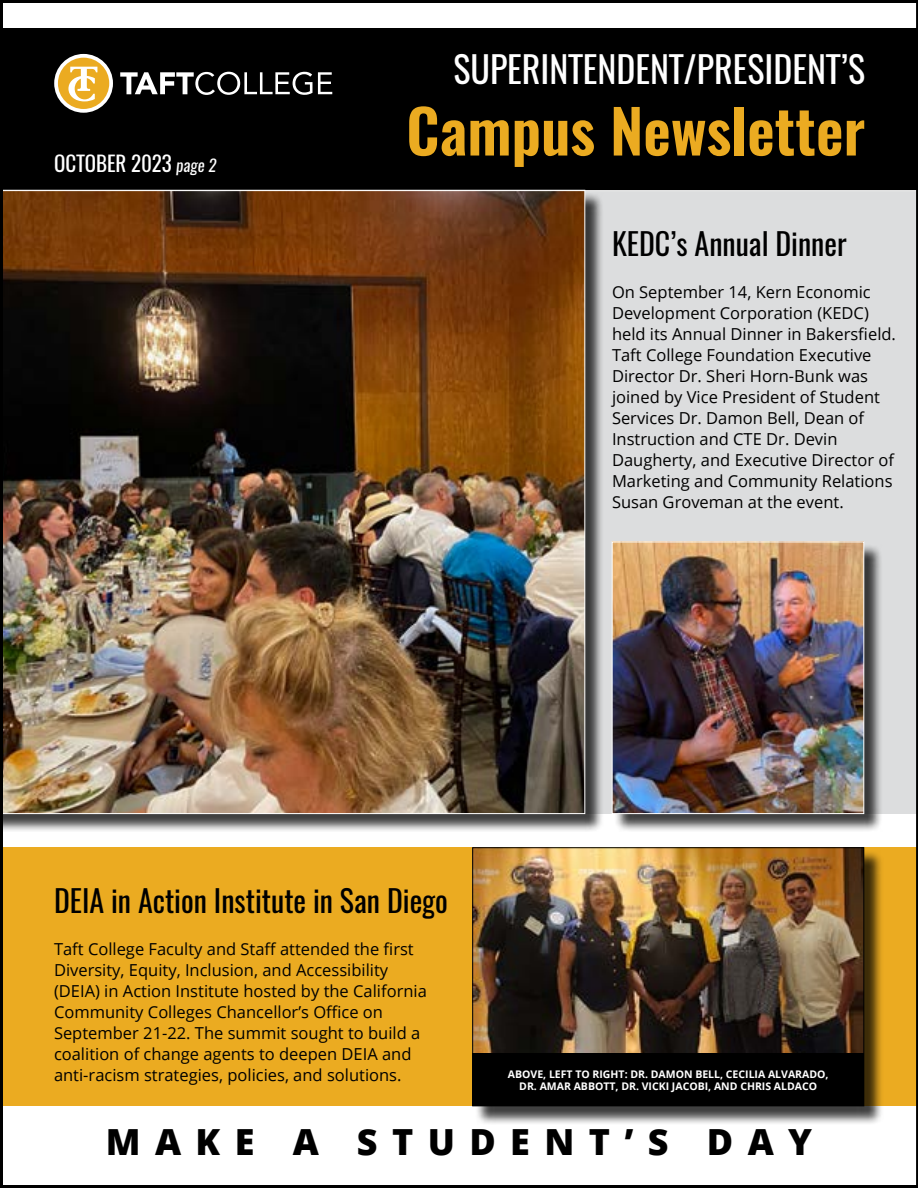
<style>
.page{position:relative;width:918px;height:1188px;background:#fff}
.page>*{position:absolute;margin:0;border:0;box-sizing:border-box;transform-origin:0 0}
.t1{font:600 60px "Oswald";color:#ebab21}
.t2{font:36px "Oswald";color:#fff}
.t3{font:800 36px "Open Sans";letter-spacing:.4em;color:#000}
.t4{font:30px "Oswald";color:#000}
.t5{font:21px "Oswald";color:#fff}
.t6{font:16.5px/21px "Open Sans";color:#000}
.t7{font:700 10.5px/12.6px "Open Sans";color:#fff;text-align:center}
.s1{font-style:italic;font-size:16.5px}
</style>
<div class="page">
<img style="left:0;top:0;width:918px;height:1188px">
<div style="left:472px;top:1054px;width:392px;height:52px;background:#000"></div>
<p class="t5" style="left:54px;top:149px;width:164px">OCTOBER 2023 <span class="s1">page 2</span></p>
<h2 class="t2" style="left:453px;top:44px;width:413px">SUPERINTENDENT/PRESIDENT’S</h2>
<h1 class="t1" style="left:406px;top:89px;width:460px">Campus Newsletter</h1>
<h3 class="t4" style="left:612px;top:223px;width:236px">KEDC’s Annual Dinner</h3>
<p class="t6" style="left:612px;top:281px;width:286px">On September 14, Kern Economic Development Corporation (KEDC) held its Annual Dinner in Bakersfield.<br>Taft College Foundation Executive Director Dr. Sheri Horn-Bunk was joined by Vice President of Student Services Dr. Damon Bell, Dean of Instruction and CTE Dr. Devin Daugherty, and Executive Director of Marketing and Community Relations Susan Groveman at the event.</p>
<h3 class="t4" style="left:54px;top:880px;width:395px">DEIA in Action Institute in San Diego</h3>
<p class="t6" style="left:54px;top:938px;width:374px">Taft College Faculty and Staff attended the first Diversity, Equity, Inclusion, and Accessibility (DEIA) in Action Institute hosted by the California Community Colleges Chancellor’s Office on September 21-22. The summit sought to build a coalition of change agents to deepen DEIA and anti-racism strategies, policies, and solutions.</p>
<p class="t7" style="left:508px;top:1067px;width:322px">ABOVE, LEFT TO RIGHT: DR. DAMON BELL, CECILIA ALVARADO,<br>DR. AMAR ABBOTT, DR. VICKI JACOBI, AND CHRIS ALDACO</p>
<h2 class="t3" style="left:106px;top:1114px;width:708px">MAKE A STUDENT’S DAY</h2>
</div>
